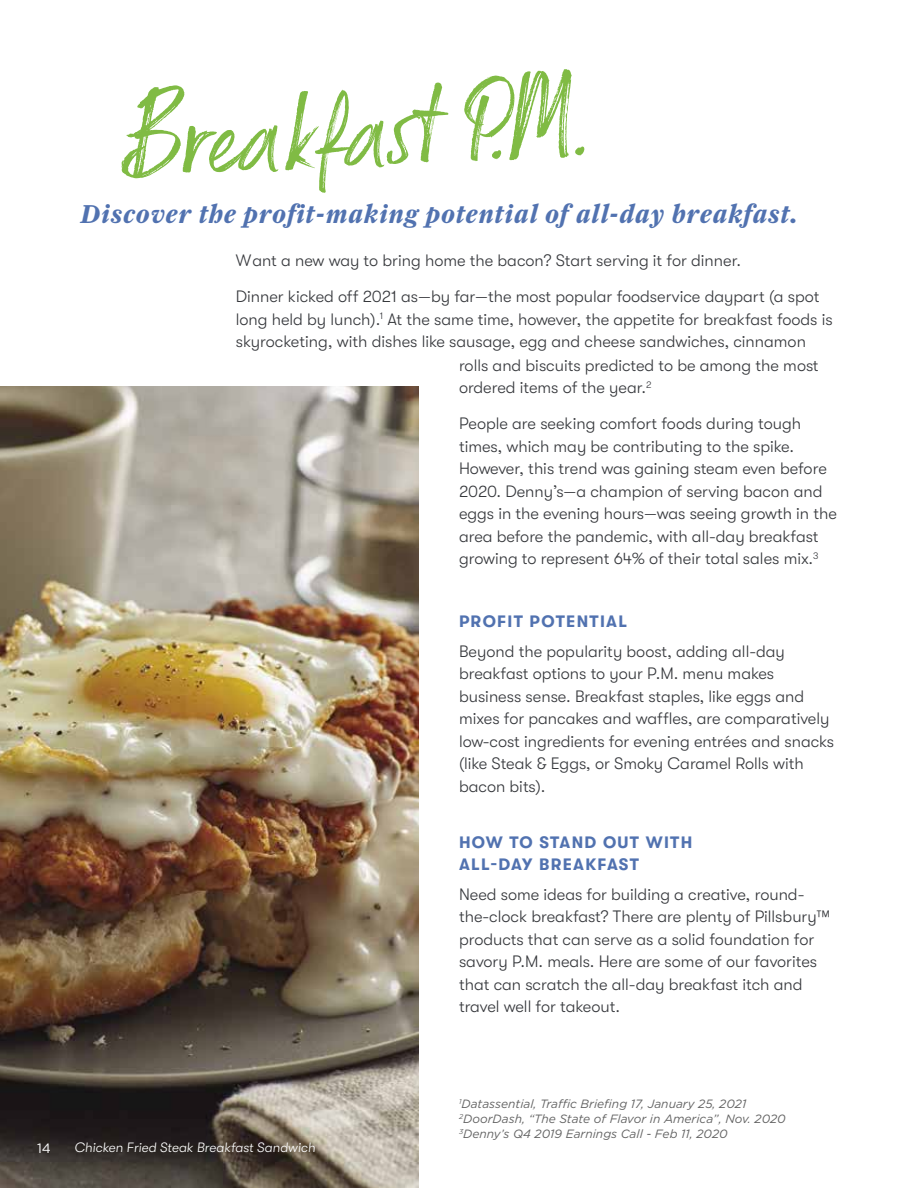
<style>
.page{position:relative;width:918px;height:1188px;background:#fff}
.page>*{position:absolute;margin:0;border:0;box-sizing:border-box;transform-origin:0 0}
.t1{font:italic 122.85px "Russell";color:#80bb44}
.t2{font:italic 700 27px "Farnham Headline";letter-spacing:.06em;color:#5172b0}
.t3{font:300 16.5px/22.5px "GT Walsheim";color:#36383c}
.t4{font:700 16.5px/22.5px "GT Walsheim";letter-spacing:.08em;color:#5172b0}
.t5{font:italic 300 13.5px "GT Walsheim";color:#fff}
.t6{font:13.5px "Gotham";color:#fff}
.t7{font:italic 12px/15px "Gotham";color:#636363}
</style>
<div class="page">
<img style="left:0;top:387px;width:418px;height:801px">
<h1 class="t1" style="left:118px;top:59px;width:469px;rotate:-2deg">Breakfast P.M.</h1>
<h2 class="t2" style="left:81px;top:199px;width:718px">Discover the profit-making potential of all-day breakfast.</h2>
<p class="t3" style="left:236px;top:243px;width:585px;line-height:36px">Want a new way to bring home the bacon? Start serving it for dinner.<br>Dinner kicked off 2021 as—by far—the most popular foodservice daypart (a spot</p>
<p class="t3" style="left:236px;top:308px;width:599px">long held by lunch).<sup>1</sup> At the same time, however, the appetite for breakfast foods is skyrocketing, with dishes like sausage, egg and cheese sandwiches, cinnamon</p>
<p class="t3" style="left:459px;top:354px;width:361px">rolls and biscuits predicted to be among the most ordered items of the year.<sup>2</sup></p>
<p class="t3" style="left:459px;top:413px;width:379px">People are seeking comfort foods during tough times, which may be contributing to the spike.<br>However, this trend was gaining steam even before 2020. Denny’s—a champion of serving bacon and eggs in the evening hours—was seeing growth in the area before the pandemic, with all-day breakfast growing to represent 64% of their total sales mix.<sup>3</sup></p>
<p class="t4" style="left:459px;top:610px;width:170px">PROFIT POTENTIAL</p>
<p class="t3" style="left:459px;top:640px;width:377px">Beyond the popularity boost, adding all-day breakfast options to your P.M. menu makes business sense. Breakfast staples, like eggs and mixes for pancakes and waffles, are comparatively low-cost ingredients for evening entrées and snacks (like Steak &amp; Eggs, or Smoky Caramel Rolls with bacon bits).</p>
<p class="t4" style="left:459px;top:831px;width:235px">HOW TO STAND OUT WITH<br>ALL-DAY BREAKFAST</p>
<p class="t3" style="left:459px;top:883px;width:373px">Need some ideas for building a creative, round&shy;the-clock breakfast? There are plenty of Pillsbury™ products that can serve as a solid foundation for savory P.M. meals. Here are some of our favorites that can scratch the all-day breakfast itch and travel well for takeout.</p>
<p class="t6" style="left:37px;top:1140px;width:15px">14</p>
<p class="t5" style="left:74px;top:1140px;width:243px">Chicken Fried Steak Breakfast Sandwich</p>
<p class="t7" style="left:459px;top:1096px;width:328px"><sup>1</sup>Datassential, Traffic Briefing 17, January 25, 2021<br><sup>2</sup>DoorDash, “The State of Flavor in America”, Nov. 2020<br><sup>3</sup>Denny’s Q4 2019 Earnings Call - Feb 11, 2020</p>
</div>
